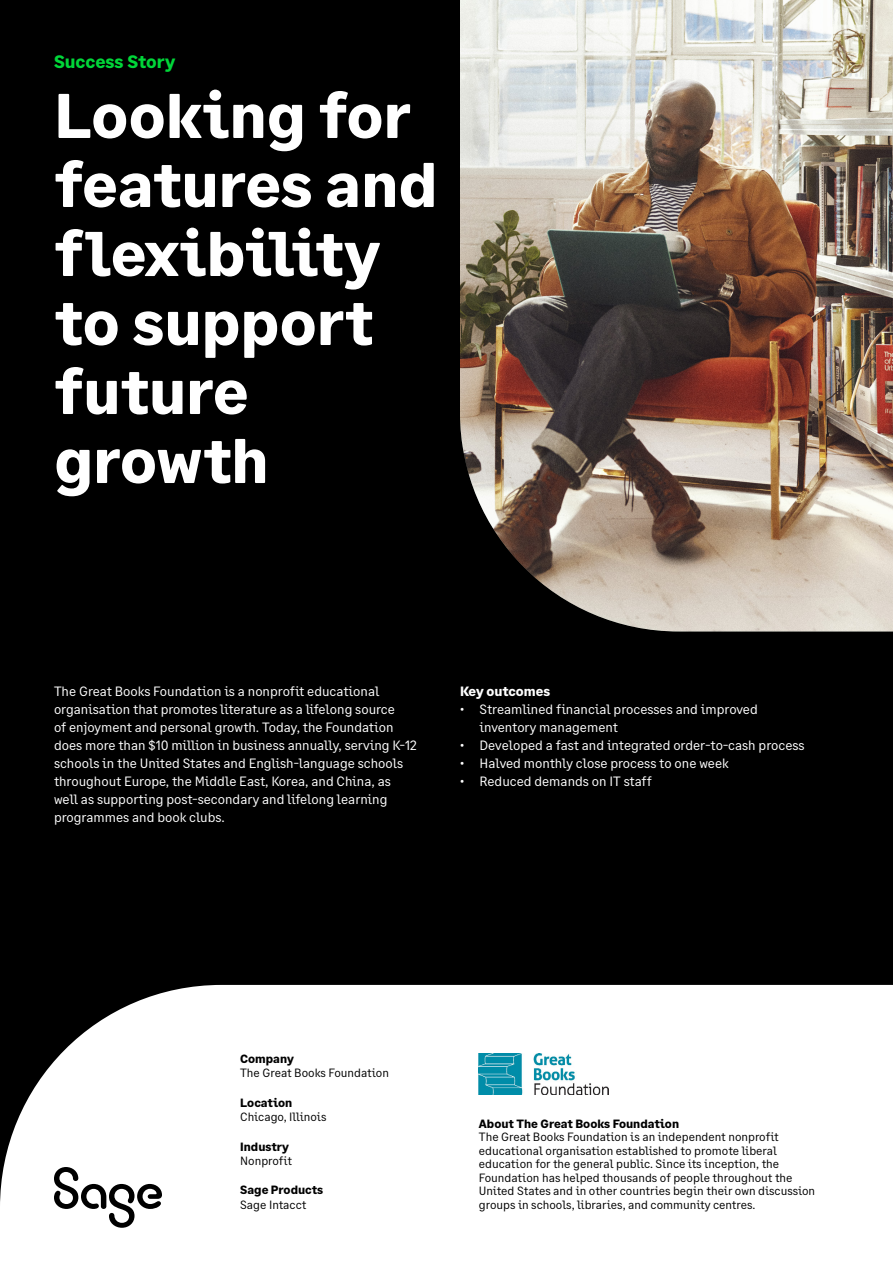
<style>
.page{position:relative;width:893px;height:1263px;background:#000}
.page>*{position:absolute;margin:0;border:0;box-sizing:border-box;transform-origin:0 0}
.Heading_1{font:700 63px/69px "Sage Text";color:#fff}
.Document_Label{font:700 18px "Sage Text";color:#00d639}
.Body{font:13.5px/18px "Sage Text";color:#fff}
.Body-2{font:700 13.5px "Sage Text";color:#fff}
.t1{font:12px/13.5px "Sage Text";color:#000}
.t2{font:700 12px/14.5px "Sage Text";color:#000}
.s1{font-weight:700}
.s2{font-weight:400}
</style>
<div class="page">
<div style="left:0;top:985px;width:893px;height:278px;background:#fff"></div>
<img style="left:479px;top:1053px;width:129px;height:41px">
<img style="left:460px;top:0;width:433px;height:631px">
<svg style="left:54px;top:1167px;width:108px;height:61px"></svg>
<p class="Document_Label" style="left:54px;top:51px;width:123px">Success Story</p>
<p class="Heading_1" style="left:54px;top:83px;width:385px">Looking for features and flexibility to support</p>
<p class="Heading_1" style="left:54px;top:359px;width:216px">future growth</p>
<p class="Body" style="left:54px;top:683px;width:364px">The Great Books Foundation is a nonprofit educational organisation that promotes literature as a lifelong source<br>of enjoyment and personal growth. Today, the Foundation does more than $10 million in business annually, serving K-12 schools in the United States and English-language schools</p>
<p class="Body" style="left:54px;top:773px;width:338px">throughout Europe, the Middle East, Korea, and China, as well as supporting post-secondary and lifelong learning programmes and book clubs.</p>
<p class="Body-2" style="left:460px;top:683px;width:92px">Key outcomes</p>
<p class="Body" style="left:479px;top:701px;width:280px;text-indent:-20px">• Streamlined financial processes and improved inventory management</p>
<p class="Body" style="left:460px;top:737px;width:346px">• Developed a fast and integrated order-to-cash process</p>
<p class="Body" style="left:460px;top:755px;width:270px">• Halved monthly close process to one week</p>
<p class="Body" style="left:460px;top:773px;width:193px">• Reduced demands on IT staff</p>
<p class="t1" style="left:240px;top:1051px;width:150px;line-height:14.5px"><span class="s1">Company<br></span>The Great Books Foundation</p>
<p class="t2" style="left:240px;top:1095px;width:54px">Location</p>
<p class="t1" style="left:240px;top:1110px;width:88px">Chicago, Illinois</p>
<p class="t1" style="left:240px;top:1139px;width:53px;line-height:14.5px"><span class="s1">Industry<br></span>Nonprofit</p>
<p class="t2" style="left:240px;top:1183px;width:84px">Sage Products<br><span class="s2">Sage Intacct</span></p>
<p class="t1" style="left:479px;top:1117px;width:338px"><span class="s1">About The Great Books Foundation<br></span>The Great Books Foundation is an independent nonprofit educational organisation established to promote liberal education for the general public. Since its inception, the Foundation has helped thousands of people throughout the United States and in other countries begin their own discussion groups in schools, libraries, and community centres.</p>
</div>
